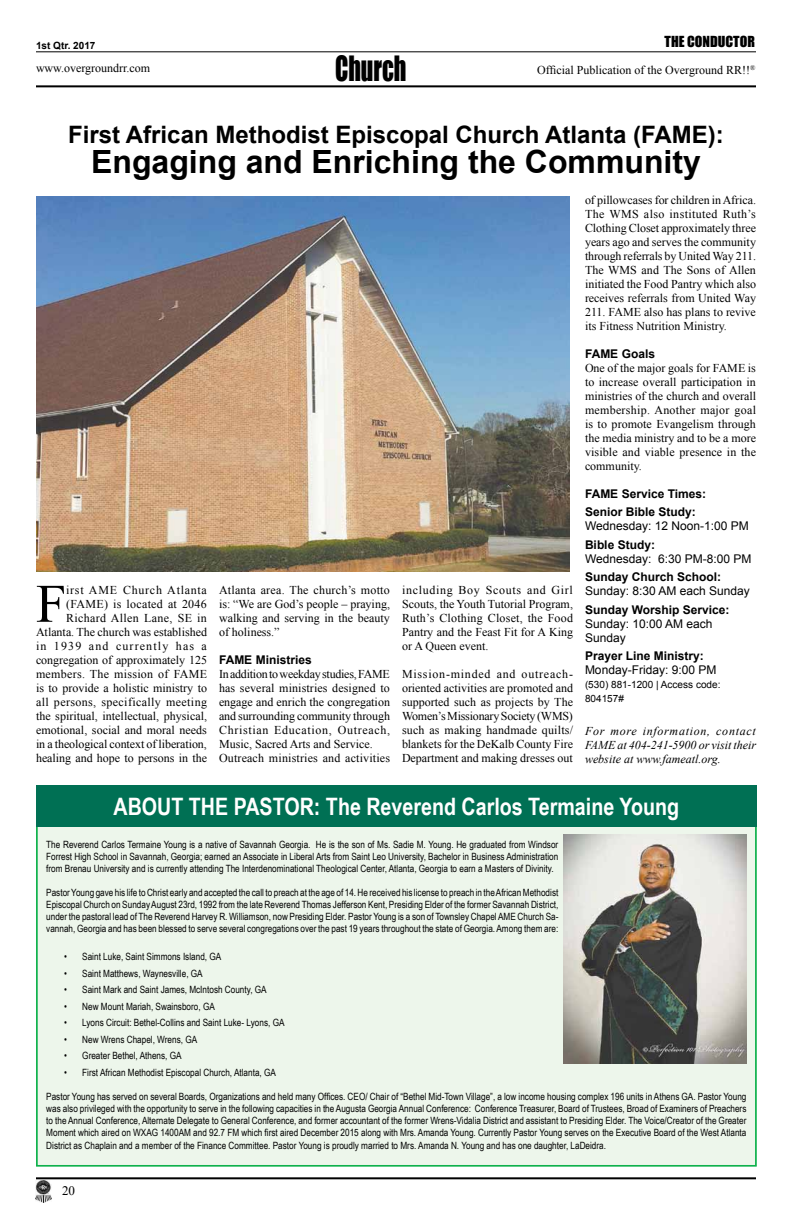
<style>
.page{position:relative;width:792px;height:1224px;background:#fff}
.page>*{position:absolute;margin:0;border:0;box-sizing:border-box;transform-origin:0 0}
.t1{font:54.3px "Times New Roman";color:#000}
.t2{font:700 32px "Arial";color:#000}
.t3{font:32px "Impact";color:#000;scale:.75 1}
.t4{font:700 24px "Arial";color:#000}
.t5{font:700 24px "Arial Narrow";color:#fff}
.t6{font:14px "Impact";color:#000}
.t7{font:13px "Times New Roman";color:#000}
.t8{font:12px/14px "Times New Roman";color:#000;text-align:justify}
.t9{font:700 12px/18.5px "Arial";color:#000}
.t10{font:12px/14px "Arial";color:#000}
.t11{font:italic 12px/14px "Times New Roman";letter-spacing:-.005em;color:#000;text-align:justify}
.t12{font:10px/12px "Arial Narrow";color:#000;text-align:justify}
.t13{font:10px/14px "Arial";color:#000}
.t14{font:700 10px "Arial";color:#000}
</style>
<div class="page">
<hr style="left:36px;top:1177px;width:720px;height:2px;background:#000">
<img style="left:35px;top:1181px;width:16px;height:22px">
<hr style="left:36px;top:51px;width:720px;height:1px;background:#000">
<hr style="left:36px;top:85px;width:720px;height:2px;background:#000">
<div style="left:36px;top:827px;width:721px;height:340px;background:#edf6eb"></div>
<div style="left:36px;top:786px;width:721px;height:41px;background:#007054"></div>
<img style="left:563px;top:835px;width:184px;height:229px">
<img style="left:36px;top:197px;width:534px;height:375px">
<p class="t14" style="left:36px;top:39px;width:61px">1st Qtr. 2017</p>
<h3 class="t6" style="left:665px;top:31px;width:92px">THE CONDUCTOR</h3>
<h2 class="t3" style="left:335px;top:43px;width:97px">Church</h2>
<p class="t8" style="left:36px;top:61px;width:116px">www.overgroundrr.com</p>
<p class="t8" style="left:537px;top:63px;width:220px">Official Publication of the Overground RR!!<sup>®</sup></p>
<h3 class="t4" style="left:68px;top:118px;width:657px">First African Methodist Episcopal Church Atlanta (FAME):</h3>
<h2 class="t2" style="left:91px;top:140px;width:611px">Engaging and Enriching the Community</h2>
<h1 class="t1" style="left:36px;top:567px;width:32px">F</h1>
<p class="t8" style="left:36px;top:583px;width:173px;text-align:right">irst AME Church Atlanta (FAME) is located at 2046<br>Richard Allen Lane, SE in<br>Atlanta. The church was established in 1939 and currently has a congregation of approximately 125 members. The mission of FAME is to provide a holistic ministry to all persons, specifically meeting the spiritual, intellectual, physical, emotional, social and moral needs in a theological context of liberation, healing and hope to persons in the</p>
<p class="t8" style="left:219px;top:583px;width:173px">Atlanta area. The church’s motto is: “We are God’s people – praying, walking and serving in the beauty of holiness.”</p>
<p class="t9" style="left:219px;top:651px;width:94px">FAME Ministries</p>
<p class="t8" style="left:219px;top:667px;width:173px;text-align:left">In addition to weekday studies, FAME has several ministries designed to engage and enrich the congregation and surrounding community through Christian Education, Outreach, Music, Sacred Arts and Service.<br>Outreach ministries and activities</p>
<p class="t8" style="left:402px;top:583px;width:173px">including Boy Scouts and Girl Scouts, the Youth Tutorial Program, Ruth’s Clothing Closet, the Food Pantry and the Feast Fit for A King or A Queen event.</p>
<p class="t8" style="left:402px;top:667px;width:173px">Mission-minded and outreach&shy;oriented activities are promoted and supported such as projects by The Women’s Missionary Society (WMS) such as making handmade quilts/ blankets for the DeKalb County Fire Department and making dresses out</p>
<p class="t8" style="left:585px;top:192px;width:173px">of pillowcases for children in Africa.<br>The WMS also instituted Ruth’s Clothing Closet approximately three years ago and serves the community through referrals by United Way 211.<br>The WMS and The Sons of Allen initiated the Food Pantry which also receives referrals from United Way 211. FAME also has plans to revive its Fitness Nutrition Ministry.</p>
<p class="t9" style="left:585px;top:345px;width:72px">FAME Goals</p>
<p class="t8" style="left:585px;top:360px;width:173px">One of the major goals for FAME is to increase overall participation in ministries of the church and overall membership. Another major goal is to promote Evangelism through the media ministry and to be a more visible and viable presence in the community.</p>
<p class="t9" style="left:585px;top:485px;width:123px">FAME Service Times:<br>Senior Bible Study:</p>
<p class="t10" style="left:585px;top:519px;width:165px">Wednesday: 12 Noon-1:00 PM</p>
<p class="t9" style="left:585px;top:536px;width:72px">Bible Study:</p>
<p class="t10" style="left:585px;top:552px;width:168px">Wednesday: 6:30 PM-8:00 PM</p>
<p class="t9" style="left:585px;top:568px;width:138px">Sunday Church School:</p>
<p class="t10" style="left:585px;top:584px;width:166px">Sunday: 8:30 AM each Sunday</p>
<p class="t9" style="left:585px;top:601px;width:146px">Sunday Worship Service:</p>
<p class="t10" style="left:585px;top:617px;width:129px">Sunday: 10:00 AM each<br>Sunday</p>
<p class="t9" style="left:585px;top:647px;width:120px">Prayer Line Ministry:</p>
<p class="t10" style="left:585px;top:663px;width:133px">Monday-Friday: 9:00 PM</p>
<p class="t13" style="left:585px;top:678px;width:137px">(530) 881-1200 | Access code:<br>804157#</p>
<p class="t11" style="left:585px;top:723px;width:173px">For more information, contact FAME at 404-241-5900 or visit their website at www.fameatl.org.</p>
<h3 class="t5" style="left:114px;top:788px;width:567px">ABOUT THE PASTOR: The Reverend Carlos Termaine Young</h3>
<p class="t12" style="left:46px;top:838px;width:514px">The Reverend Carlos Termaine Young is a native of Savannah Georgia. He is the son of Ms. Sadie M. Young. He graduated from Windsor Forrest High School in Savannah, Georgia; earned an Associate in Liberal Arts from Saint Leo University, Bachelor in Business Administration from Brenau University and is currently attending The Interdenominational Theological Center, Atlanta, Georgia to earn a Masters of Divinity.</p>
<p class="t12" style="left:46px;top:886px;width:514px">Pastor Young gave his life to Christ early and accepted the call to preach at the age of 14. He received his license to preach in the African Methodist Episcopal Church on Sunday August 23rd, 1992 from the late Reverend Thomas Jefferson Kent, Presiding Elder of the former Savannah District, under the pastoral lead of The Reverend Harvey R. Williamson, now Presiding Elder. Pastor Young is a son of Townsley Chapel AME Church Sa&shy;vannah, Georgia and has been blessed to serve several congregations over the past 19 years throughout the state of Georgia. Among them are:</p>
<p class="t12" style="left:64px;top:950px;width:159px">• Saint Luke, Saint Simmons Island, GA</p>
<p class="t12" style="left:64px;top:967px;width:140px">• Saint Matthews, Waynesville, GA</p>
<p class="t12" style="left:64px;top:983px;width:204px">• Saint Mark and Saint James, McIntosh County, GA</p>
<p class="t12" style="left:64px;top:1000px;width:152px">• New Mount Mariah, Swainsboro, GA</p>
<p class="t12" style="left:64px;top:1016px;width:222px">• Lyons Circuit: Bethel-Collins and Saint Luke- Lyons, GA</p>
<p class="t12" style="left:64px;top:1033px;width:134px">• New Wrens Chapel, Wrens, GA</p>
<p class="t12" style="left:64px;top:1049px;width:119px">• Greater Bethel, Athens, GA</p>
<p class="t12" style="left:64px;top:1066px;width:213px">• First African Methodist Episcopal Church, Atlanta, GA</p>
<p class="t12" style="left:46px;top:1090px;width:702px">Pastor Young has served on several Boards, Organizations and held many Offices. CEO/ Chair of “Bethel Mid-Town Village”, a low income housing complex 196 units in Athens GA. Pastor Young was also privileged with the opportunity to serve in the following capacities in the Augusta Georgia Annual Conference: Conference Treasurer, Board of Trustees, Broad of Examiners of Preachers to the Annual Conference, Alternate Delegate to General Conference, and former accountant of the former Wrens-Vidalia District and assistant to Presiding Elder. The Voice/Creator of the Greater Moment which aired on WXAG 1400AM and 92.7 FM which first aired December 2015 along with Mrs. Amanda Young. Currently Pastor Young serves on the Executive Board of the West Atlanta</p>
<p class="t12" style="left:46px;top:1139px;width:561px">District as Chaplain and a member of the Finance Committee. Pastor Young is proudly married to Mrs. Amanda N. Young and has one daughter, LaDeidra.</p>
<h3 class="t7" style="left:62px;top:1182px;width:14px">20</h3>
</div>
